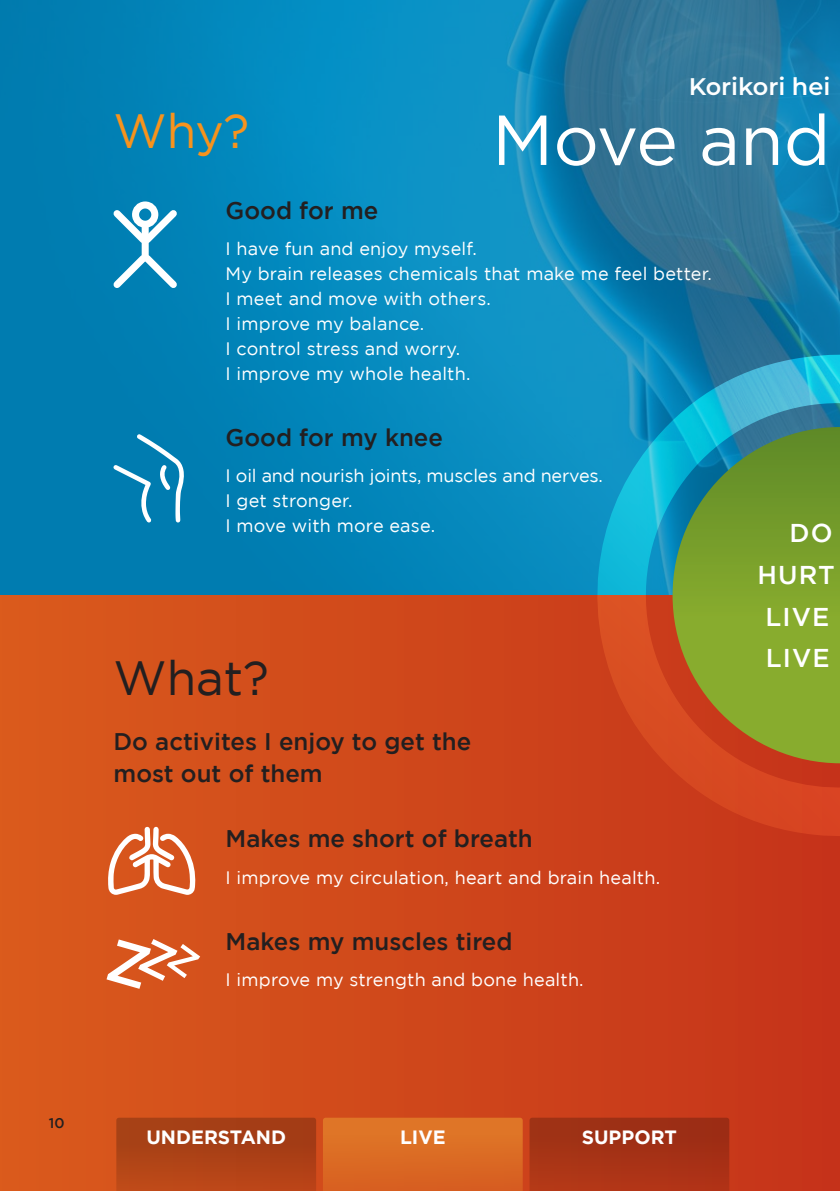
<style>
.page{position:relative;width:840px;height:1191px;background:#fff}
.page>*{position:absolute;margin:0;border:0;box-sizing:border-box;transform-origin:0 0}
.heading{font:70.6px "Gotham";color:#fff}
.heading-2{font:48px "Gotham";color:#231f20}
.heading-3{font:48px "Gotham";color:#f7931d}
.sub_2{font:500 25.8px "Gotham";letter-spacing:.04em;color:#fff}
.sub{font:500 24px/32px "Gotham";color:#231f20}
.sub_2-2{font:600 24px "Montserrat";color:#fff}
.t1{font:700 19.2px "Gotham";color:#fff}
.body{font:18px/25px "Gotham";letter-spacing:.01em;color:#fff}
.body-2{font:18px/25px "Gotham";letter-spacing:-.01em;color:#fff}
.t2{font:500 14px "Gotham";color:#231f20}
</style>
<div class="page">
<img style="left:839px;top:595px;width:1px;height:596px">
<img style="left:0;top:0;width:839px;height:595px">
<div style="left:0;top:595px;width:839px;height:596px;background:linear-gradient(to right,#da5b1c,#c5331a)"></div>
<svg style="left:107px;top:204px;width:76px;height:90px;background:#2d96c1"></svg>
<div style="left:132px;top:201px;width:26px;height:27px;border:7px solid #fff;border-radius:50%"></div>
<div style="left:142px;top:227px;width:7px;height:31px;background:#fff"></div>
<svg style="left:113px;top:434px;width:71px;height:88px;background:#2790bc"></svg>
<svg style="left:107px;top:827px;width:89px;height:68px"></svg>
<svg style="left:106px;top:939px;width:94px;height:49px"></svg>
<svg style="left:595px;top:353px;width:244px;height:484px;background:#778357"></svg>
<svg style="left:116px;top:1117px;width:200px;height:74px;background:#ad4116"></svg>
<svg style="left:323px;top:1117px;width:199px;height:74px;background:#db6b24"></svg>
<svg style="left:529px;top:1117px;width:200px;height:74px;background:#a63115"></svg>
<p class="heading-3" style="left:113px;top:105px;width:137px">Why?</p>
<p class="sub_2-2" style="left:688px;top:69px;width:143px">Korikori hei</p>
<p class="heading" style="left:491px;top:101px;width:340px">Move and</p>
<p class="sub" style="left:225px;top:193px;width:154px">Good for me</p>
<p class="body" style="left:225px;top:236px;width:487px">I have fun and enjoy myself.<br>My brain releases chemicals that make me feel better.<br>I meet and move with others.<br>I improve my balance.<br>I control stress and worry.<br>I improve my whole health.</p>
<p class="sub" style="left:225px;top:421px;width:219px">Good for my knee</p>
<p class="body-2" style="left:225px;top:463px;width:378px">I oil and nourish joints, muscles and nerves.<br>I get stronger.<br>I move with more ease.</p>
<p class="heading-2" style="left:113px;top:651px;width:157px">What?</p>
<p class="sub" style="left:113px;top:724px;width:359px">Do activites I enjoy to get the most out of them</p>
<p class="sub" style="left:225px;top:822px;width:308px">Makes me short of breath</p>
<p class="body" style="left:225px;top:864px;width:435px">I improve my circulation, heart and brain health.</p>
<p class="sub" style="left:225px;top:924px;width:288px">Makes my muscles tired</p>
<p class="body" style="left:225px;top:966px;width:359px">I improve my strength and bone health.</p>
<p class="sub_2" style="left:789px;top:518px;width:44px">DO</p>
<p class="sub_2" style="left:757px;top:560px;width:79px">HURT</p>
<p class="sub_2" style="left:765px;top:602px;width:65px">LIVE</p>
<p class="sub_2" style="left:765px;top:643px;width:65px">LIVE</p>
<p class="t2" style="left:49px;top:1115px;width:17px">10</p>
<p class="t1" style="left:146px;top:1126px;width:141px">UNDERSTAND</p>
<p class="t1" style="left:400px;top:1126px;width:47px">LIVE</p>
<p class="t1" style="left:581px;top:1126px;width:97px">SUPPORT</p>
</div>
